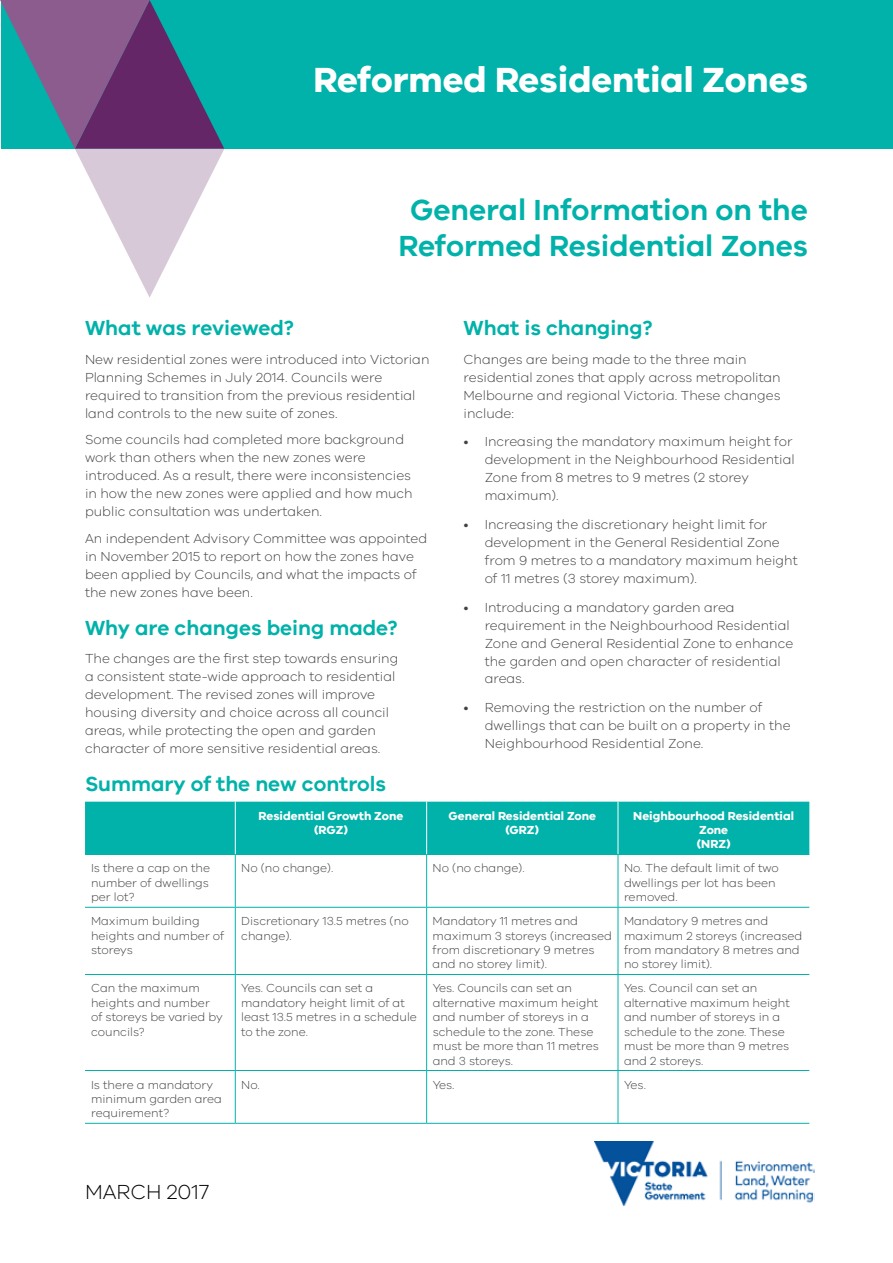
<style>
.page{position:relative;width:893px;height:1263px;background:#fff}
.page>*{position:absolute;margin:0;border:0;box-sizing:border-box;transform-origin:0 0}
.t1{font:700 36px "VIC";color:#fff}
.t2{font:600 30px/36px "VIC";color:#00b2a9;text-align:center}
.t3{font:600 21px "VIC";color:#00b2a9}
.t4{font:300 21px "VIC";color:#000}
.t5{font:300 13.5px/18px "VIC";color:#414042}
.t6{font:300 12px/14.4px "VIC";color:#414042}
.t7{font:700 12px/14.4px "VIC";color:#fff;text-align:center}
</style>
<div class="page">
<div style="left:2px;top:0;width:891px;height:149px;background:#00b2a9"></div>
<svg style="left:0;top:0;width:224px;height:298px"></svg>
<img style="left:595px;top:1141px;width:220px;height:64px">
<div style="left:85px;top:802px;width:724px;height:52px;background:#00b2a9"></div>
<hr style="left:85px;top:854px;width:150px;height:1px;background:#00b2a9">
<hr style="left:235px;top:854px;width:192px;height:1px;background:#00b2a9">
<hr style="left:427px;top:854px;width:191px;height:1px;background:#00b2a9">
<hr style="left:618px;top:854px;width:191px;height:1px;background:#00b2a9">
<hr style="left:85px;top:907px;width:150px;height:1px;background:#00b2a9">
<hr style="left:235px;top:907px;width:192px;height:1px;background:#00b2a9">
<hr style="left:427px;top:907px;width:191px;height:1px;background:#00b2a9">
<hr style="left:618px;top:907px;width:191px;height:1px;background:#00b2a9">
<hr style="left:85px;top:974px;width:150px;height:1px;background:#00b2a9">
<hr style="left:235px;top:974px;width:192px;height:1px;background:#00b2a9">
<hr style="left:427px;top:974px;width:191px;height:1px;background:#00b2a9">
<hr style="left:618px;top:974px;width:191px;height:1px;background:#00b2a9">
<hr style="left:85px;top:1070px;width:150px;height:1px;background:#00b2a9">
<hr style="left:235px;top:1070px;width:192px;height:1px;background:#00b2a9">
<hr style="left:427px;top:1070px;width:191px;height:1px;background:#00b2a9">
<hr style="left:618px;top:1070px;width:191px;height:1px;background:#00b2a9">
<hr style="left:85px;top:1123px;width:150px;height:1px;background:#00b2a9">
<hr style="left:235px;top:1123px;width:192px;height:1px;background:#00b2a9">
<hr style="left:427px;top:1123px;width:191px;height:1px;background:#00b2a9">
<hr style="left:618px;top:1123px;width:191px;height:1px;background:#00b2a9">
<hr style="left:235px;top:802px;width:1px;height:52px;background:#fff">
<hr style="left:426px;top:802px;width:1px;height:52px;background:#fff">
<hr style="left:618px;top:802px;width:1px;height:52px;background:#fff">
<hr style="left:235px;top:855px;width:1px;height:52px;background:#00b2a9">
<hr style="left:426px;top:855px;width:1px;height:52px;background:#00b2a9">
<hr style="left:618px;top:855px;width:1px;height:52px;background:#00b2a9">
<hr style="left:235px;top:908px;width:1px;height:66px;background:#00b2a9">
<hr style="left:426px;top:908px;width:1px;height:66px;background:#00b2a9">
<hr style="left:618px;top:908px;width:1px;height:66px;background:#00b2a9">
<hr style="left:235px;top:975px;width:1px;height:95px;background:#00b2a9">
<hr style="left:426px;top:975px;width:1px;height:95px;background:#00b2a9">
<hr style="left:618px;top:975px;width:1px;height:95px;background:#00b2a9">
<hr style="left:235px;top:1071px;width:1px;height:52px;background:#00b2a9">
<hr style="left:426px;top:1071px;width:1px;height:52px;background:#00b2a9">
<hr style="left:618px;top:1071px;width:1px;height:52px;background:#00b2a9">
<h1 class="t1" style="left:314px;top:58px;width:496px">Reformed Residential Zones</h1>
<h2 class="t2" style="left:398px;top:191px;width:411px">General Information on the<br>Reformed Residential Zones</h2>
<h3 class="t3" style="left:85px;top:315px;width:211px">What was reviewed?</h3>
<p class="t5" style="left:85px;top:350px;width:346px">New residential zones were introduced into Victorian Planning Schemes in July 2014. Councils were required to transition from the previous residential land controls to the new suite of zones.</p>
<p class="t5" style="left:85px;top:430px;width:329px">Some councils had completed more background work than others when the new zones were introduced. As a result, there were inconsistencies in how the new zones were applied and how much public consultation was undertaken.</p>
<p class="t5" style="left:85px;top:529px;width:344px">An independent Advisory Committee was appointed in November 2015 to report on how the zones have been applied by Councils, and what the impacts of the new zones have been.</p>
<h3 class="t3" style="left:85px;top:615px;width:314px">Why are changes being made?</h3>
<p class="t5" style="left:85px;top:649px;width:315px">The changes are the first step towards ensuring a consistent state-wide approach to residential development. The revised zones will improve housing diversity and choice across all council areas, while protecting the open and garden character of more sensitive residential areas.</p>
<h3 class="t3" style="left:463px;top:315px;width:191px">What is changing?</h3>
<p class="t5" style="left:463px;top:350px;width:319px">Changes are being made to the three main residential zones that apply across metropolitan Melbourne and regional Victoria. These changes include:</p>
<p class="t5" style="left:485px;top:432px;width:311px;text-indent:-21px">• Increasing the mandatory maximum height for development in the Neighbourhood Residential Zone from 8 metres to 9 metres (2 storey maximum).</p>
<p class="t5" style="left:485px;top:515px;width:314px;text-indent:-21px">• Increasing the discretionary height limit for development in the General Residential Zone from 9 metres to a mandatory maximum height of 11 metres (3 storey maximum).</p>
<p class="t5" style="left:485px;top:597px;width:310px;text-indent:-21px">• Introducing a mandatory garden area requirement in the Neighbourhood Residential Zone and General Residential Zone to enhance the garden and open character of residential areas.</p>
<p class="t5" style="left:485px;top:698px;width:307px;text-indent:-21px">• Removing the restriction on the number of dwellings that can be built on a property in the<br>Neighbourhood Residential Zone.</p>
<h3 class="t3" style="left:85px;top:771px;width:303px">Summary of the new controls</h3>
<p class="t7" style="left:259px;top:808px;width:146px">Residential Growth Zone (RGZ)</p>
<p class="t7" style="left:448px;top:808px;width:149px">General Residential Zone (GRZ)</p>
<p class="t7" style="left:633px;top:808px;width:162px">Neighbourhood Residential<br>Zone<br>(NRZ)</p>
<p class="t6" style="left:91px;top:861px;width:121px;text-align:justify">Is there a cap on the number of dwellings per lot?</p>
<p class="t6" style="left:241px;top:861px;width:94px">No (no change).</p>
<p class="t6" style="left:433px;top:861px;width:94px">No (no change).</p>
<p class="t6" style="left:624px;top:861px;width:156px">No. The default limit of two dwellings per lot has been removed.</p>
<p class="t6" style="left:91px;top:914px;width:135px">Maximum building heights and number of storeys</p>
<p class="t6" style="left:241px;top:914px;width:169px">Discretionary 13.5 metres (no change).</p>
<p class="t6" style="left:433px;top:914px;width:181px">Mandatory 11 metres and maximum 3 storeys (increased from discretionary 9 metres and no storey limit).</p>
<p class="t6" style="left:624px;top:914px;width:180px">Mandatory 9 metres and maximum 2 storeys (increased from mandatory 8 metres and no storey limit).</p>
<p class="t6" style="left:91px;top:981px;width:133px">Can the maximum heights and number of storeys be varied by councils?</p>
<p class="t6" style="left:241px;top:981px;width:177px">Yes. Councils can set a mandatory height limit of at least 13.5 metres in a schedule to the zone.</p>
<p class="t6" style="left:433px;top:981px;width:168px">Yes. Councils can set an alternative maximum height and number of storeys in a schedule to the zone. These must be more than 11 metres and 3 storeys.</p>
<p class="t6" style="left:624px;top:981px;width:167px">Yes. Council can set an alternative maximum height and number of storeys in a schedule to the zone. These must be more than 9 metres and 2 storeys.</p>
<p class="t6" style="left:91px;top:1077px;width:132px">Is there a mandatory minimum garden area requirement?</p>
<p class="t6" style="left:241px;top:1077px;width:20px">No.</p>
<p class="t6" style="left:433px;top:1077px;width:23px">Yes.</p>
<p class="t6" style="left:624px;top:1077px;width:23px">Yes.</p>
<h3 class="t4" style="left:85px;top:1179px;width:126px">MARCH 2017</h3>
</div>
